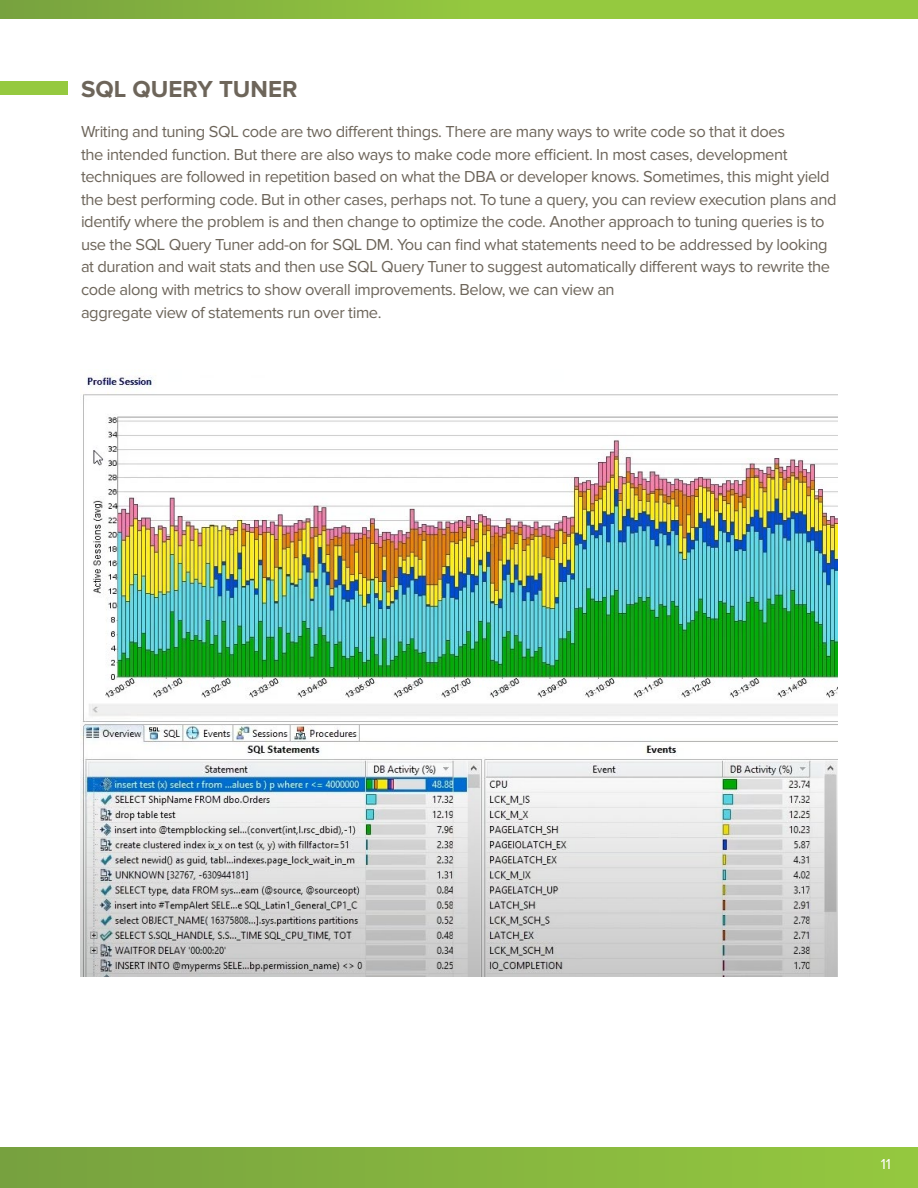
<style>
.page{position:relative;width:918px;height:1188px;background:#fff}
.page>*{position:absolute;margin:0;border:0;box-sizing:border-box;transform-origin:0 0}
.t1{font:700 24px "Proxima Nova";color:#6d655a}
.t2{font:16.5px/22.5px "Proxima Nova";letter-spacing:-.025em;color:#6d655a}
.t3{font:15px "Proxima Nova";color:#fff}
</style>
<div class="page">
<div style="left:0;top:0;width:918px;height:19px;background:linear-gradient(to right,#7eaa3f,#9cd33f)"></div>
<div style="left:0;top:1148px;width:918px;height:40px;background:linear-gradient(to right,#77a13f,#95c83f)"></div>
<img style="left:80px;top:376px;width:758px;height:601px">
<div style="left:0;top:81px;width:68px;height:13px;background:#95c93f"></div>
<h1 class="t1" style="left:81px;top:75px;width:218px">SQL QUERY TUNER</h1>
<p class="t2" style="left:81px;top:121px;width:757px">Writing and tuning SQL code are two different things. There are many ways to write code so that it does<br>the intended function. But there are also ways to make code more efficient. In most cases, development techniques are followed in repetition based on what the DBA or developer knows. Sometimes, this might yield the best performing code. But in other cases, perhaps not. To tune a query, you can review execution plans and identify where the problem is and then change to optimize the code. Another approach to tuning queries is to use the SQL Query Tuner add-on for SQL DM. You can find what statements need to be addressed by looking at duration and wait stats and then use SQL Query Tuner to suggest automatically different ways to rewrite the code along with metrics to show overall improvements. Below, we can view an<br>aggregate view of statements run over time.</p>
<p class="t3" style="left:881px;top:1155px;width:12px">11</p>
</div>
